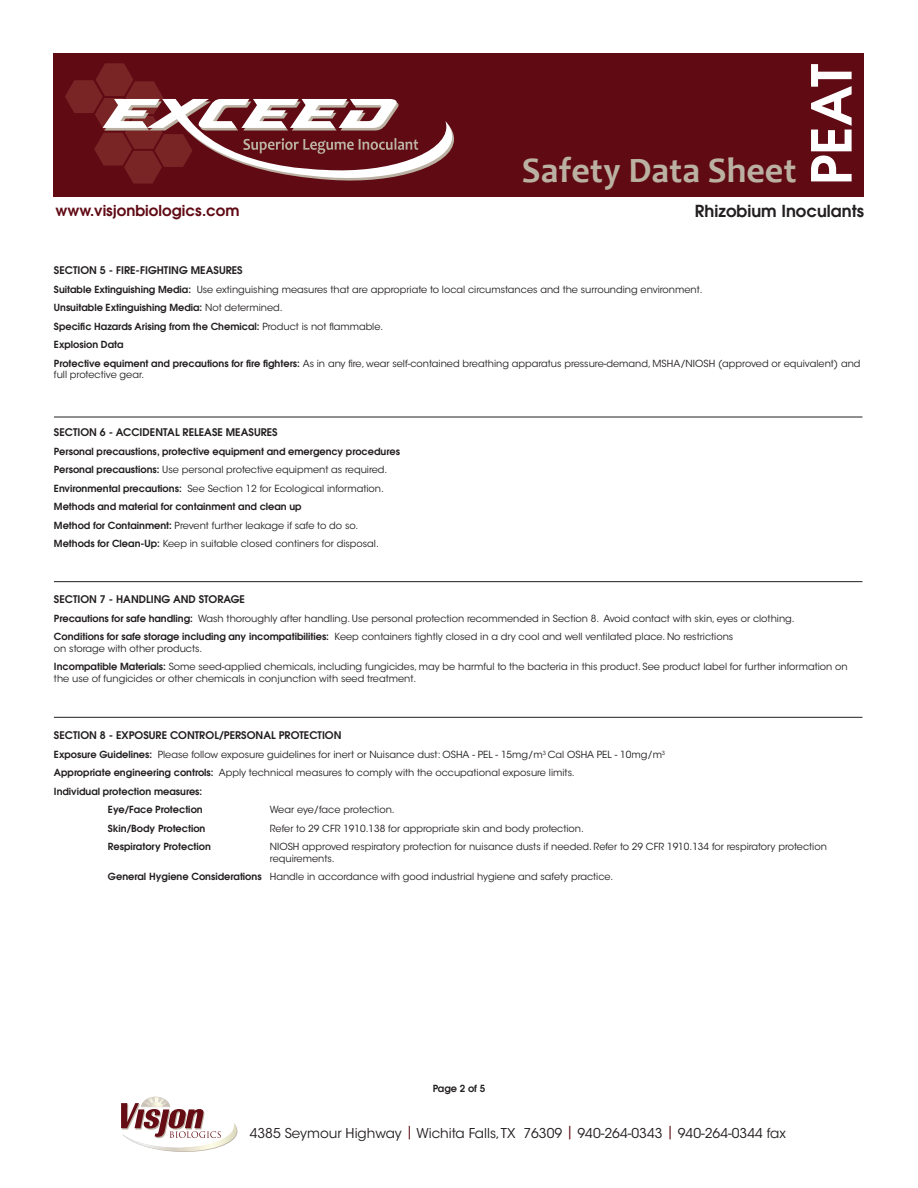
<style>
.page{position:relative;width:918px;height:1188px;background:#fff}
.page>*{position:absolute;margin:0;border:0;box-sizing:border-box;transform-origin:0 0}
.t1{font:700 36px "Candara";color:#bbb1a3}
.t2{font:600 16.5px "Avant Garde";color:#231f20}
.t3{font:600 15px "Avant Garde";color:#600a14}
.t4{font:13.5px "ITC Avant Garde Std";color:#231f20}
.t5{font:600 10.5px "Avant Garde";color:#231f20}
.t6{font:9.75px/18.5px "ITC Avant Garde Std";color:#231f20}
.t7{font:600 9.75px/18.5px "Avant Garde";color:#231f20}
.s1{font-family:"Avant Garde";font-weight:600}
.s2{font-family:"ITC Avant Garde Std";font-weight:400}
.s3{color:#600a14}
</style>
<div class="page">
<div style="left:54px;top:53px;width:810px;height:143px;background:#600a14"></div>
<svg style="left:65px;top:63px;width:389px;height:121px"></svg>
<svg style="left:811px;top:64px;width:41px;height:117px"></svg>
<svg style="left:121px;top:1097px;width:117px;height:55px"></svg>
<hr style="left:54px;top:417px;width:808px;height:1px;background:#231f20">
<hr style="left:54px;top:581px;width:808px;height:1px;background:#231f20">
<hr style="left:54px;top:717px;width:808px;height:1px;background:#231f20">
<h1 class="t1" style="left:522px;top:149px;width:276px">Safety Data Sheet</h1>
<h3 class="t3" style="left:55px;top:201px;width:186px">www.visjonbiologics.com</h3>
<h2 class="t2" style="left:695px;top:201px;width:170px">Rhizobium Inoculants</h2>
<p class="t5" style="left:54px;top:264px;width:190px">SECTION 5 - FIRE-FIGHTING MEASURES</p>
<p class="t6" style="left:54px;top:280px;width:650px"><span class="s1">Suitable Extinguishing Media:</span> Use extinguishing measures that are appropriate to local circumstances and the surrounding environment.</p>
<p class="t7" style="left:54px;top:298px;width:331px">Unsuitable Extinguishing Media: <span class="s2">Not determined.<br></span>Specific Hazards Arising from the Chemical: <span class="s2">Product is not flammable.<br></span>Explosion Data</p>
<p class="t6" style="left:54px;top:357px;width:808px;line-height:11.7px"><span class="s1">Protective equiment and precautions for fire fighters:</span> As in any fire, wear self-contained breathing apparatus pressure-demand, MSHA/NIOSH (approved or equivalent) and full protective gear.</p>
<p class="t5" style="left:54px;top:426px;width:225px">SECTION 6 - ACCIDENTAL RELEASE MEASURES</p>
<p class="t7" style="left:54px;top:442px;width:348px">Personal precaustions, protective equipment and emergency procedures</p>
<p class="t6" style="left:54px;top:461px;width:335px"><span class="s1">Personal precaustions:</span> Use personal protective equipment as required.<br><span class="s1">Environmental precautions:</span> See Section 12 for Ecological information.</p>
<p class="t7" style="left:54px;top:497px;width:249px">Methods and material for containment and clean up</p>
<p class="t6" style="left:54px;top:516px;width:326px"><span class="s1">Method for Containment:</span> Prevent further leakage if safe to do so.<br><span class="s1">Methods for Clean-Up:</span> Keep in suitable closed continers for disposal.</p>
<p class="t5" style="left:54px;top:593px;width:193px">SECTION 7 - HANDLING AND STORAGE</p>
<p class="t6" style="left:54px;top:609px;width:742px"><span class="s1">Precautions for safe handling:</span> Wash thoroughly after handling. Use personal protection recommended in Section 8. Avoid contact with skin, eyes or clothing.<br><span class="s1">Conditions for safe storage including any incompatibilities:</span> Keep containers tightly closed in a dry cool and well ventilated place. No restrictions</p>
<p class="t6" style="left:54px;top:639px;width:795px">on storage with other products.<br><span class="s1">Incompatible Materials:</span> Some seed-applied chemicals, including fungicides, may be harmful to the bacteria in this product. See product label for further information on</p>
<p class="t6" style="left:54px;top:670px;width:364px">the use of fungicides or other chemicals in conjunction with seed treatment.</p>
<p class="t5" style="left:54px;top:729px;width:289px">SECTION 8 - EXPOSURE CONTROL/PERSONAL PROTECTION</p>
<p class="t6" style="left:54px;top:745px;width:613px"><span class="s1">Exposure Guidelines:</span> Please follow exposure guidelines for inert or Nuisance dust: OSHA - PEL - 15mg/m<sup>3</sup> Cal OSHA PEL - 10mg/m<sup>3<br></sup><span class="s1">Appropriate engineering controls:</span> Apply technical measures to comply with the occupational exposure limits.</p>
<p class="t7" style="left:54px;top:782px;width:150px;text-align:right">Individual protection measures:<br>Eye/Face Protection</p>
<p class="t6" style="left:270px;top:801px;width:126px">Wear eye/face protection.</p>
<p class="t7" style="left:108px;top:819px;width:99px">Skin/Body Protection</p>
<p class="t6" style="left:270px;top:819px;width:316px">Refer to 29 CFR 1910.138 for appropriate skin and body protection.</p>
<p class="t7" style="left:108px;top:837px;width:105px">Respiratory Protection</p>
<p class="t6" style="left:270px;top:841px;width:559px;line-height:11.7px">NIOSH approved respiratory protection for nuisance dusts if needed. Refer to 29 CFR 1910.134 for respiratory protection requirements.</p>
<p class="t6" style="left:108px;top:868px;width:507px"><span class="s1">General Hygiene Considerations</span> Handle in accordance with good industrial hygiene and safety practice.</p>
<p class="t7" style="left:433px;top:1079px;width:54px">Page 2 of 5</p>
<h3 class="t4" style="left:250px;top:1125px;width:538px">4385 Seymour Highway <span class="s3">|</span> Wichita Falls, TX 76309 <span class="s3">|</span> 940-264-0343 <span class="s3">|</span> 940-264-0344 fax</h3>
</div>
